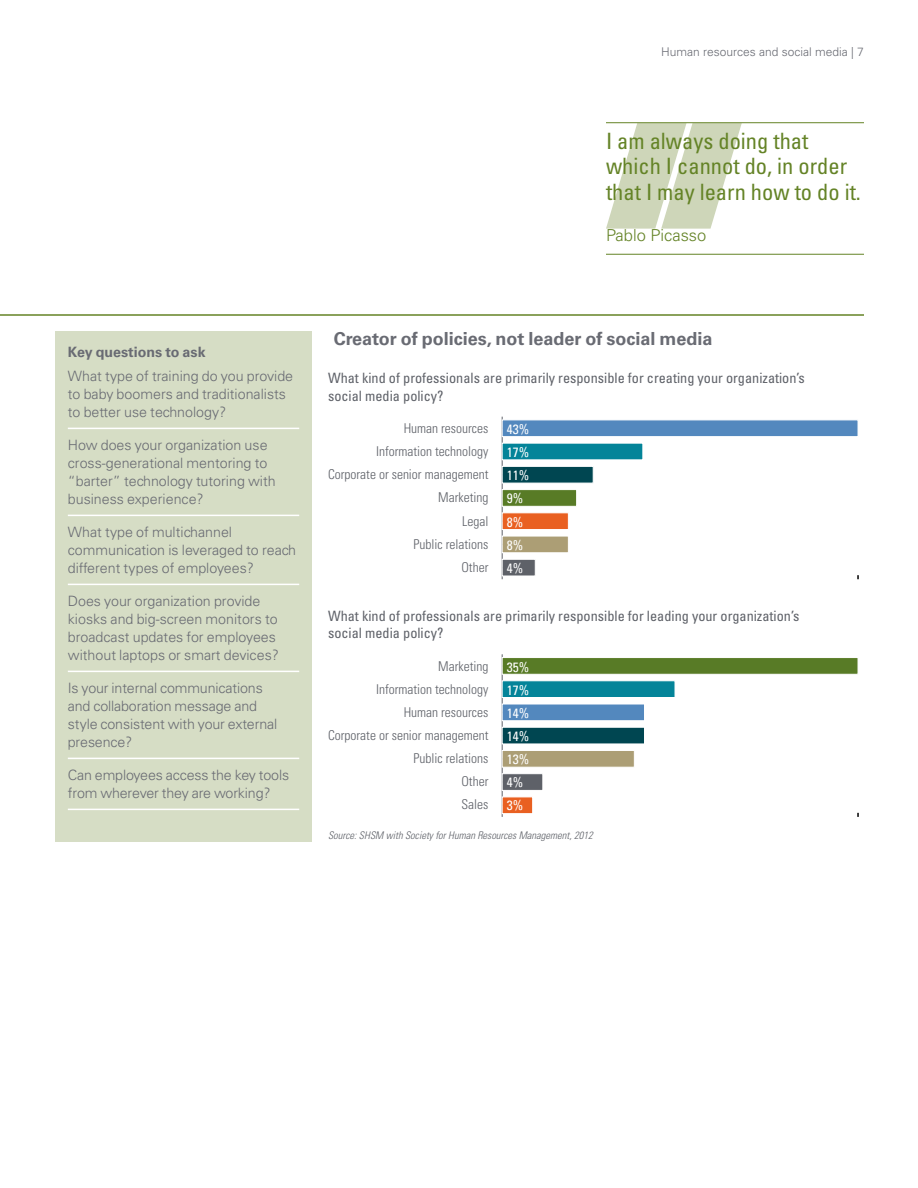
<style>
.page{position:relative;width:918px;height:1188px;background:#fff}
.page>*{position:absolute;margin:0;border:0;box-sizing:border-box;transform-origin:0 0}
.t1{font:condensed 22.5px/25.5px "Univers LT Std";color:#648326}
.t2{font:700 18px "Univers LT Std";color:#696b73}
.t3{font:300 16.5px "Univers LT Std";color:#648326}
.t4{font:300 14.25px/18px "Univers LT Std";color:#696b73}
.t5{font:condensed 14.25px/17.1px "Univers LT Std";color:#5e6168}
.t6{font:700 14.25px "Univers LT Std";color:#696b73}
.t7{font:300 condensed 13.5px/23.1px "Univers LT Std";color:#5e6168;text-align:right}
.t8{font:condensed 13.5px/23.1px "Univers LT Std";color:#fff}
.t9{font:300 12px "Univers LT Std";color:#696b73}
.t10{font:italic 300 condensed 10.5px "Univers LT Std";color:#5e6168}
</style>
<div class="page">
<div style="left:55px;top:332px;width:257px;height:510px;background:#d6ddc5"></div>
<hr style="left:68px;top:428px;width:231px;height:1px;background:#fff">
<hr style="left:68px;top:515px;width:231px;height:1px;background:#fff">
<hr style="left:68px;top:584px;width:231px;height:1px;background:#fff">
<hr style="left:68px;top:671px;width:231px;height:1px;background:#fff">
<hr style="left:68px;top:758px;width:231px;height:1px;background:#fff">
<hr style="left:68px;top:809px;width:231px;height:1px;background:#fff">
<svg style="left:606px;top:123px;width:136px;height:106px"></svg>
<hr style="left:606px;top:122px;width:258px;height:1px;background:#648326">
<hr style="left:606px;top:254px;width:258px;height:1px;background:#648326">
<hr style="left:0;top:314px;width:864px;height:2px;background:#648326">
<hr style="left:502px;top:417px;width:1px;height:162px;background:#5e6168">
<div style="left:502px;top:420px;width:356px;height:17px;background:#5388be;border:1px solid #fff"></div>
<div style="left:502px;top:443px;width:141px;height:17px;background:#048499"></div>
<div style="left:502px;top:466px;width:92px;height:17px;background:#004651;border:1px solid #fff"></div>
<div style="left:502px;top:489px;width:75px;height:18px;background:#587b26;border:1px solid #fff"></div>
<div style="left:502px;top:512px;width:67px;height:18px;background:#e96021;border:1px solid #fff"></div>
<div style="left:502px;top:536px;width:67px;height:17px;background:#ac9e75;border:1px solid #fff"></div>
<div style="left:502px;top:559px;width:34px;height:17px;background:#5e6168;border:1px solid #fff"></div>
<hr style="left:502px;top:654px;width:1px;height:163px;background:#5e6168">
<div style="left:502px;top:657px;width:356px;height:18px;background:#587b26;border:1px solid #fff"></div>
<div style="left:502px;top:680px;width:173px;height:18px;background:#048499;border:1px solid #fff"></div>
<div style="left:502px;top:704px;width:143px;height:17px;background:#5388be;border:1px solid #fff"></div>
<div style="left:502px;top:727px;width:143px;height:17px;background:#004651;border:1px solid #fff"></div>
<div style="left:502px;top:750px;width:133px;height:18px;background:#ac9e75;border:1px solid #fff"></div>
<div style="left:502px;top:773px;width:41px;height:18px;background:#5e6168;border:1px solid #fff"></div>
<div style="left:502px;top:797px;width:31px;height:17px;background:#e96021;border:1px solid #fff"></div>
<p class="t9" style="left:661px;top:44px;width:204px">Human resources and social media | 7</p>
<h1 class="t1" style="left:606px;top:128px;width:256px">I am always doing that which I cannot do, in order that I may learn how to do it.</h1>
<p class="t3" style="left:606px;top:225px;width:102px">Pablo Picasso</p>
<p class="t6" style="left:68px;top:344px;width:139px">Key questions to ask</p>
<p class="t4" style="left:68px;top:367px;width:227px">What type of training do you provide to baby boomers and traditionalists to better use technology?</p>
<p class="t4" style="left:68px;top:436px;width:209px">How does your organization use cross-generational mentoring to “barter” technology tutoring with business experience?</p>
<p class="t4" style="left:68px;top:523px;width:230px">What type of multichannel communication is leveraged to reach different types of employees?</p>
<p class="t4" style="left:68px;top:592px;width:213px">Does your organization provide kiosks and big-screen monitors to broadcast updates for employees without laptops or smart devices?</p>
<p class="t4" style="left:68px;top:679px;width:211px">Is your internal communications and collaboration message and style consistent with your external presence?</p>
<p class="t4" style="left:68px;top:766px;width:223px">Can employees access the key tools from wherever they are working?</p>
<p class="t2" style="left:334px;top:328px;width:380px">Creator of policies, not leader of social media</p>
<p class="t5" style="left:328px;top:370px;width:478px">What kind of professionals are primarily responsible for creating your organization’s social media policy?</p>
<p class="t7" style="left:328px;top:417px;width:162px">Human resources<br>Information technology<br>Corporate or senior management<br>Marketing<br>Legal<br>Public relations<br>Other</p>
<p class="t8" style="left:507px;top:418px;width:24px">43%<br>17%<br>11%<br>9%<br>8%<br>8%<br>4%</p>
<p class="t5" style="left:328px;top:607px;width:473px">What kind of professionals are primarily responsible for leading your organization’s social media policy?</p>
<p class="t7" style="left:328px;top:654px;width:162px">Marketing<br>Information technology<br>Human resources<br>Corporate or senior management<br>Public relations<br>Other<br>Sales</p>
<p class="t8" style="left:507px;top:655px;width:24px">35%<br>17%<br>14%<br>14%<br>13%<br>4%<br>3%</p>
<p class="t10" style="left:328px;top:829px;width:266px">Source: SHSM with Society for Human Resources Management, 2012</p>
</div>
